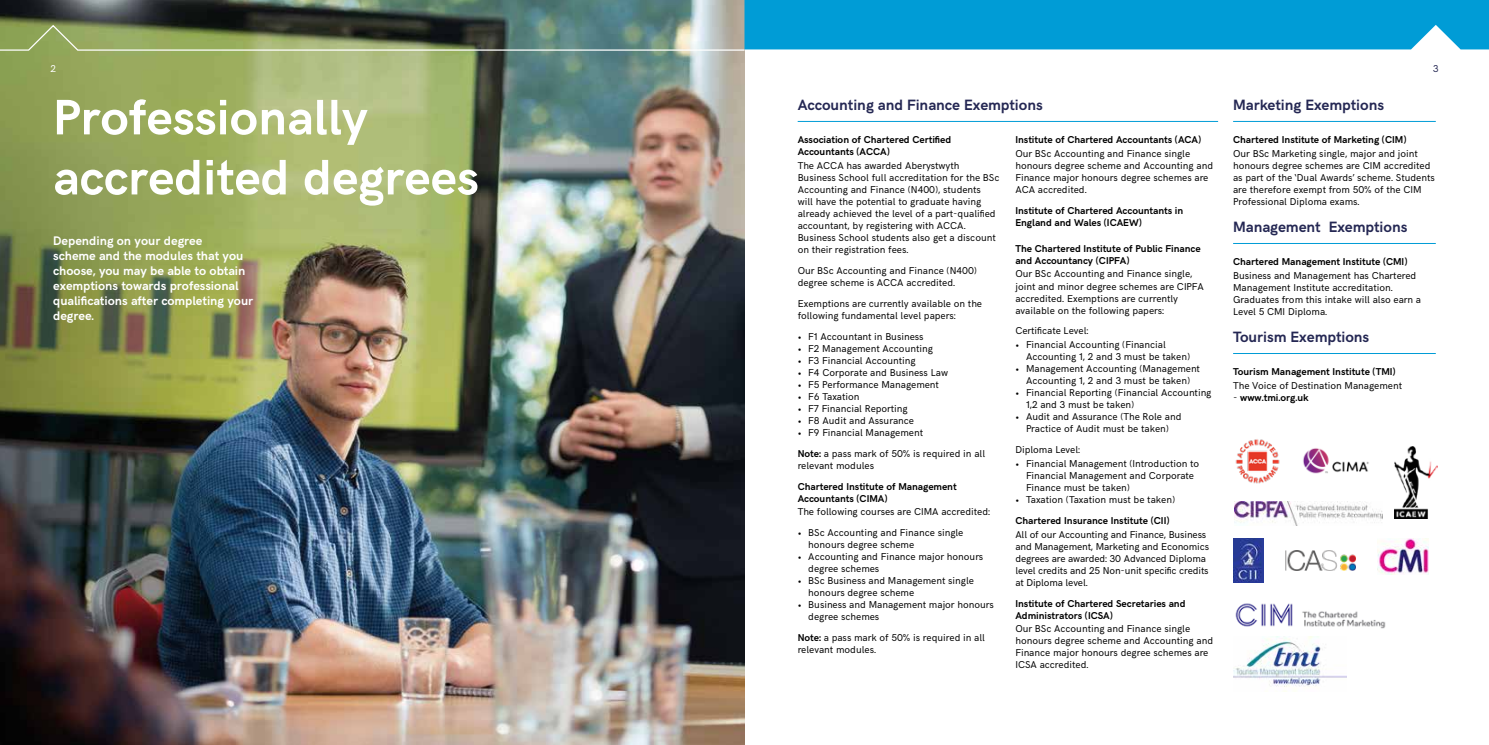
<style>
.page{position:relative;width:1489px;height:745px;background:#fff}
.page>*{position:absolute;margin:0;border:0;box-sizing:border-box;transform-origin:0 0}
.t1{font:700 50px/60px "HK Grotesk";color:#fff}
.t2{font:700 15px "HK Grotesk";color:#242753}
.t3{font:700 12.5px/15px "HK Grotesk";color:#fff}
.t4{font:10px/12px "HK Grotesk";color:#000}
.t5{font:700 10px/12px "HK Grotesk";color:#000}
.t6{font:10px "HK Grotesk";color:#fff}
.t7{font:10px "HK Grotesk";color:#242753}
.s1{font-weight:700}
.s2{font-weight:400}
</style>
<div class="page">
<img style="left:0;top:52px;width:744px;height:692px">
<hr style="left:797px;top:121px;width:420px;height:1px;background:#009cd6">
<hr style="left:1232px;top:121px;width:203px;height:1px;background:#009cd6">
<hr style="left:1232px;top:243px;width:203px;height:1px;background:#009cd6">
<hr style="left:1232px;top:353px;width:203px;height:1px;background:#009cd6">
<img style="left:1235px;top:439px;width:45px;height:45px">
<img style="left:1303px;top:448px;width:66px;height:26px">
<img style="left:1394px;top:446px;width:43px;height:72px">
<img style="left:1234px;top:501px;width:148px;height:24px">
<img style="left:1233px;top:538px;width:30px;height:44px">
<img style="left:1285px;top:550px;width:70px;height:20px">
<img style="left:1233px;top:636px;width:113px;height:55px">
<img style="left:1377px;top:538px;width:51px;height:36px">
<img style="left:1235px;top:603px;width:151px;height:24px">
<svg style="left:0;top:0;width:1488px;height:52px;background:#3a8b9c"></svg>
<p class="t6" style="left:50px;top:61px;width:7px">2</p>
<p class="t7" style="left:1432px;top:61px;width:7px">3</p>
<h1 class="t1" style="left:53px;top:83px;width:427px">Professionally accredited degrees</h1>
<p class="t3" style="left:53px;top:232px;width:201px">Depending on your degree<br>scheme and the modules that you choose, you may be able to obtain exemptions towards professional qualifications after completing your degree.</p>
<h2 class="t2" style="left:797px;top:93px;width:246px">Accounting and Finance Exemptions</h2>
<p class="t5" style="left:797px;top:133px;width:155px">Association of Chartered Certified<br>Accountants (ACCA)</p>
<p class="t4" style="left:797px;top:159px;width:203px">The ACCA has awarded Aberystwyth Business School full accreditation for the BSc Accounting and Finance (N400), students<br>will have the potential to graduate having already achieved the level of a part-qualified accountant, by registering with ACCA.<br>Business School students also get a discount on their registration fees.</p>
<p class="t4" style="left:797px;top:263px;width:181px">Our BSc Accounting and Finance (N400) degree scheme is ACCA accredited.</p>
<p class="t4" style="left:797px;top:296px;width:186px">Exemptions are currently available on the following fundamental level papers:</p>
<p class="t4" style="left:797px;top:329px;width:127px">• F1 Accountant in Business</p>
<p class="t4" style="left:797px;top:341px;width:137px">• F2 Management Accounting</p>
<p class="t4" style="left:797px;top:353px;width:120px">• F3 Financial Accounting</p>
<p class="t4" style="left:797px;top:365px;width:152px">• F4 Corporate and Business Law</p>
<p class="t4" style="left:797px;top:377px;width:143px">• F5 Performance Management</p>
<p class="t4" style="left:797px;top:389px;width:63px">• F6 Taxation</p>
<p class="t4" style="left:797px;top:401px;width:112px">• F7 Financial Reporting</p>
<p class="t4" style="left:797px;top:413px;width:118px">• F8 Audit and Assurance</p>
<p class="t4" style="left:797px;top:421px;width:189px;line-height:20.9px">• F9 Financial Management<br><span class="s1">Note:</span> a pass mark of 50% is required in all</p>
<p class="t4" style="left:797px;top:458px;width:78px">relevant modules</p>
<p class="t5" style="left:797px;top:479px;width:160px">Chartered Institute of Management<br>Accountants (CIMA)</p>
<p class="t4" style="left:797px;top:505px;width:194px">The following courses are CIMA accredited:</p>
<p class="t4" style="left:808px;top:525px;width:157px;text-indent:-11px">• BSc Accounting and Finance single honours degree scheme</p>
<p class="t4" style="left:808px;top:549px;width:176px;text-indent:-11px">• Accounting and Finance major honours degree schemes</p>
<p class="t4" style="left:808px;top:573px;width:167px;text-indent:-11px">• BSc Business and Management single honours degree scheme</p>
<p class="t4" style="left:808px;top:597px;width:187px;text-indent:-11px">• Business and Management major honours degree schemes</p>
<p class="t4" style="left:797px;top:630px;width:189px"><span class="s1">Note:</span> a pass mark of 50% is required in all relevant modules.</p>
<p class="t5" style="left:1015px;top:133px;width:187px">Institute of Chartered Accountants (ACA)</p>
<p class="t4" style="left:1015px;top:147px;width:199px">Our BSc Accounting and Finance single honours degree scheme and Accounting and Finance major honours degree schemes are ACA accredited.</p>
<p class="t5" style="left:1015px;top:203px;width:169px">Institute of Chartered Accountants in<br>England and Wales (ICAEW)</p>
<p class="t5" style="left:1015px;top:241px;width:187px">The Chartered Institute of Public Finance and Accountancy (CIPFA)</p>
<p class="t4" style="left:1015px;top:267px;width:190px">Our BSc Accounting and Finance single, joint and minor degree schemes are CIPFA accredited. Exemptions are currently available on the following papers:</p>
<p class="t4" style="left:1015px;top:324px;width:75px">Certificate Level:</p>
<p class="t4" style="left:1025px;top:338px;width:166px;text-indent:-11px">• Financial Accounting (Financial<br>Accounting 1, 2 and 3 must be taken)</p>
<p class="t4" style="left:1015px;top:362px;width:186px;text-align:center">• Management Accounting (Management<br>Accounting 1, 2 and 3 must be taken)</p>
<p class="t4" style="left:1025px;top:386px;width:187px;text-indent:-11px">• Financial Reporting (Financial Accounting<br>1,2 and 3 must be taken)</p>
<p class="t4" style="left:1015px;top:410px;width:168px;text-align:center">• Audit and Assurance (The Role and<br>Practice of Audit must be taken)</p>
<p class="t4" style="left:1015px;top:442px;width:66px">Diploma Level:</p>
<p class="t4" style="left:1025px;top:456px;width:175px;text-indent:-11px">• Financial Management (Introduction to<br>Financial Management and Corporate<br>Finance must be taken)</p>
<p class="t4" style="left:1015px;top:492px;width:161px">• Taxation (Taxation must be taken)</p>
<p class="t5" style="left:1015px;top:513px;width:156px">Chartered Insurance Institute (CII)</p>
<p class="t4" style="left:1015px;top:527px;width:195px">All of our Accounting and Finance, Business and Management, Marketing and Economics degrees are awarded: 30 Advanced Diploma level credits and 25 Non-unit specific credits at Diploma level.</p>
<p class="t5" style="left:1015px;top:596px;width:172px">Institute of Chartered Secretaries and<br>Administrators (ICSA)</p>
<p class="t4" style="left:1015px;top:621px;width:199px">Our BSc Accounting and Finance single honours degree scheme and Accounting and Finance major honours degree schemes are ICSA accredited.</p>
<h2 class="t2" style="left:1232px;top:93px;width:152px">Marketing Exemptions</h2>
<p class="t5" style="left:1232px;top:133px;width:175px">Chartered Institute of Marketing (CIM)</p>
<p class="t4" style="left:1232px;top:147px;width:203px">Our BSc Marketing single, major and joint honours degree schemes are CIM accredited as part of the ‘Dual Awards’ scheme. Students are therefore exempt from 50% of the CIM Professional Diploma exams.</p>
<h2 class="t2" style="left:1232px;top:215px;width:176px">Management Exemptions</h2>
<p class="t5" style="left:1232px;top:255px;width:176px">Chartered Management Institute (CMI)</p>
<p class="t4" style="left:1232px;top:268px;width:189px">Business and Management has Chartered Management Institute accreditation.<br>Graduates from this intake will also earn a Level 5 CMI Diploma.</p>
<h2 class="t2" style="left:1232px;top:325px;width:138px">Tourism Exemptions</h2>
<p class="t5" style="left:1232px;top:365px;width:164px">Tourism Management Institute (TMI)</p>
<p class="t4" style="left:1232px;top:378px;width:170px">The Voice of Destination Management</p>
<p class="t5" style="left:1232px;top:390px;width:77px"><span class="s2">-</span> www.tmi.org.uk</p>
</div>
